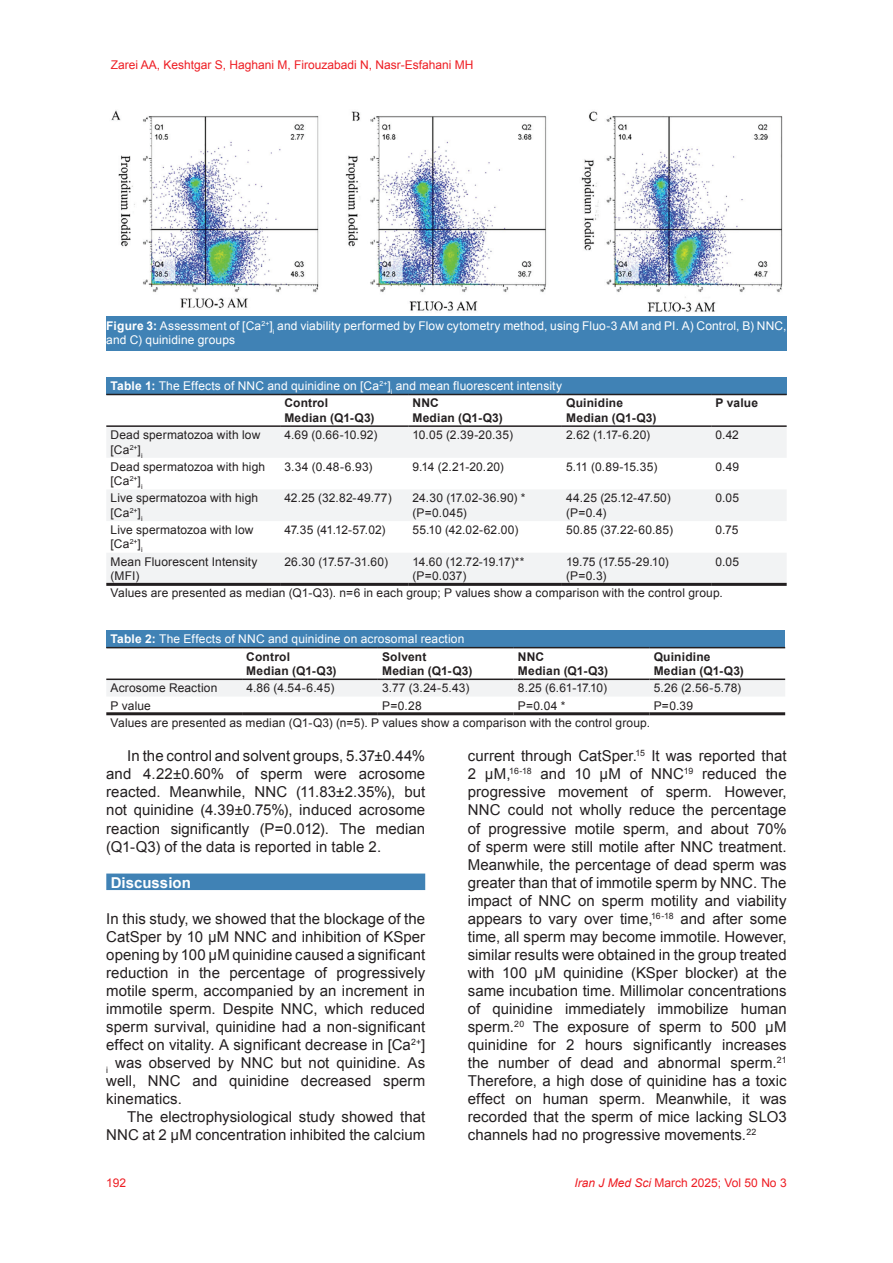
<style>
.page{position:relative;width:893px;height:1263px;background:#fff}
.page>*{position:absolute;margin:0;border:0;box-sizing:border-box;transform-origin:0 0}
.t1{font:15px/18px "Arial";letter-spacing:.005em;color:#231f20;text-align:justify}
.t2{font:700 15px "Arial";color:#fff}
.t3{font:12px/14.4px "Arial";letter-spacing:.01em;color:#231f20}
.t4{font:12px/17.2px "Arial";letter-spacing:.01em;color:#fff}
.t5{font:700 12px/14.4px "Arial";letter-spacing:.015em;color:#231f20}
.t6{font:12px "Arial";color:#ee1d23}
.t7{font:12px/14.4px "Arial";letter-spacing:-.015em;color:#231f20}
.t8{font:12px "Arial";letter-spacing:-.01em;color:#231f20}
.s1{font-weight:700}
.s2{font-weight:700;color:#231f20}
.s3{font-style:italic}
</style>
<div class="page">
<div style="left:106px;top:873px;width:319px;height:17px;background:#4082b5"></div>
<img style="left:111px;top:110px;width:672px;height:202px">
<div style="left:106px;top:317px;width:681px;height:34px;background:#4082b5"></div>
<div style="left:106px;top:377px;width:681px;height:17px;background:#4082b5"></div>
<svg style="left:106px;top:427px;width:681px;height:156px;fill:#f2f3f4"></svg>
<hr style="left:106px;top:394px;width:174px;height:1px;background:#231f20">
<hr style="left:280px;top:394px;width:128px;height:1px;background:#231f20">
<hr style="left:408px;top:394px;width:154px;height:1px;background:#231f20">
<hr style="left:562px;top:394px;width:149px;height:1px;background:#231f20">
<hr style="left:711px;top:394px;width:76px;height:1px;background:#231f20">
<hr style="left:106px;top:425px;width:174px;height:2px;background:#231f20">
<hr style="left:280px;top:425px;width:128px;height:2px;background:#231f20">
<hr style="left:408px;top:425px;width:154px;height:2px;background:#231f20">
<hr style="left:562px;top:425px;width:149px;height:2px;background:#231f20">
<hr style="left:711px;top:425px;width:76px;height:2px;background:#231f20">
<hr style="left:106px;top:583px;width:174px;height:3px;background:#231f20">
<hr style="left:280px;top:583px;width:128px;height:3px;background:#231f20">
<hr style="left:408px;top:583px;width:154px;height:3px;background:#231f20">
<hr style="left:562px;top:583px;width:149px;height:3px;background:#231f20">
<hr style="left:711px;top:583px;width:76px;height:3px;background:#231f20">
<div style="left:106px;top:630px;width:679px;height:18px;background:#4082b5"></div>
<div style="left:106px;top:680px;width:679px;height:16px;background:#f2f3f4"></div>
<hr style="left:106px;top:647px;width:136px;height:1px;background:#231f20">
<hr style="left:242px;top:647px;width:136px;height:1px;background:#231f20">
<hr style="left:378px;top:647px;width:136px;height:1px;background:#231f20">
<hr style="left:514px;top:647px;width:135px;height:1px;background:#231f20">
<hr style="left:649px;top:647px;width:136px;height:1px;background:#231f20">
<hr style="left:106px;top:678px;width:136px;height:2px;background:#231f20">
<hr style="left:242px;top:678px;width:136px;height:2px;background:#231f20">
<hr style="left:378px;top:678px;width:136px;height:2px;background:#231f20">
<hr style="left:514px;top:678px;width:135px;height:2px;background:#231f20">
<hr style="left:649px;top:678px;width:136px;height:2px;background:#231f20">
<hr style="left:106px;top:712px;width:136px;height:3px;background:#231f20">
<hr style="left:242px;top:712px;width:136px;height:3px;background:#231f20">
<hr style="left:378px;top:712px;width:136px;height:3px;background:#231f20">
<hr style="left:514px;top:712px;width:135px;height:3px;background:#231f20">
<hr style="left:649px;top:712px;width:136px;height:3px;background:#231f20">
<p class="t6" style="left:111px;top:57px;width:364px">Zarei AA, Keshtgar S, Haghani M, Firouzabadi N, Nasr-Esfahani MH</p>
<p class="t4" style="left:106px;top:318px;width:682px;line-height:14.4px"><span class="s1">Figure 3:</span> Assessment of [Ca<sup>2+</sup>]<sub>i</sub> and viability performed by Flow cytometry method, using Fluo-3 AM and PI. A) Control, B) NNC, and C) quinidine groups</p>
<p class="t4" style="left:284px;top:377px;width:279px;text-indent:-174px"><span class="s1">Table 1:</span> The Effects of NNC and quinidine on [Ca<sup>2+</sup>]<sub>i</sub> and mean fluorescent intensity<br><span class="s2">Control</span></p>
<p class="t5" style="left:284px;top:411px;width:92px">Median (Q1-Q3)</p>
<p class="t5" style="left:412px;top:396px;width:92px">NNC<br>Median (Q1-Q3)</p>
<p class="t5" style="left:566px;top:396px;width:92px">Quinidine<br>Median (Q1-Q3)</p>
<p class="t5" style="left:715px;top:396px;width:44px">P value</p>
<p class="t3" style="left:111px;top:428px;width:151px">Dead spermatozoa with low [Ca<sup>2+</sup>]<sub>i</sub></p>
<p class="t3" style="left:284px;top:428px;width:94px">4.69 (0.66-10.92)</p>
<p class="t3" style="left:412px;top:428px;width:102px">10.05 (2.39-20.35)</p>
<p class="t3" style="left:566px;top:428px;width:86px">2.62 (1.17-6.20)</p>
<p class="t3" style="left:715px;top:428px;width:25px">0.42</p>
<p class="t3" style="left:111px;top:459px;width:156px">Dead spermatozoa with high [Ca<sup>2+</sup>]<sub>i</sub></p>
<p class="t3" style="left:284px;top:459px;width:90px">3.34 (0.48-6.93)</p>
<p class="t3" style="left:412px;top:459px;width:93px">9.14 (2.21-20.20)</p>
<p class="t3" style="left:566px;top:459px;width:93px">5.11 (0.89-15.35)</p>
<p class="t3" style="left:715px;top:459px;width:25px">0.49</p>
<p class="t3" style="left:111px;top:491px;width:149px">Live spermatozoa with high [Ca<sup>2+</sup>]<sub>i</sub></p>
<p class="t3" style="left:284px;top:491px;width:109px">42.25 (32.82-49.77)</p>
<p class="t3" style="left:412px;top:491px;width:115px">24.30 (17.02-36.90) * (P=0.045)</p>
<p class="t3" style="left:566px;top:491px;width:106px">44.25 (25.12-47.50) (P=0.4)</p>
<p class="t3" style="left:715px;top:491px;width:25px">0.05</p>
<p class="t3" style="left:111px;top:523px;width:144px">Live spermatozoa with low [Ca<sup>2+</sup>]<sub>i</sub></p>
<p class="t8" style="left:284px;top:522px;width:103px">47.35 (41.12-57.02)</p>
<p class="t3" style="left:412px;top:523px;width:107px">55.10 (42.02-62.00)</p>
<p class="t3" style="left:566px;top:523px;width:109px">50.85 (37.22-60.85)</p>
<p class="t3" style="left:715px;top:523px;width:25px">0.75</p>
<p class="t3" style="left:111px;top:554px;width:149px">Mean Fluorescent Intensity (MFI)</p>
<p class="t3" style="left:284px;top:554px;width:105px">26.30 (17.57-31.60)</p>
<p class="t7" style="left:412px;top:554px;width:114px">14.60 (12.72-19.17)** (P=0.037)</p>
<p class="t7" style="left:566px;top:554px;width:104px">19.75 (17.55-29.10) (P=0.3)</p>
<p class="t3" style="left:715px;top:554px;width:25px">0.05</p>
<p class="t3" style="left:111px;top:586px;width:614px">Values are presented as median (Q1-Q3). n=6 in each group; P values show a comparison with the control group.</p>
<p class="t4" style="left:246px;top:631px;width:220px;text-indent:-136px"><span class="s1">Table 2:</span> The Effects of NNC and quinidine on acrosomal reaction<br><span class="s2">Control</span></p>
<p class="t5" style="left:246px;top:664px;width:92px">Median (Q1-Q3)</p>
<p class="t5" style="left:382px;top:649px;width:92px">Solvent<br>Median (Q1-Q3)</p>
<p class="t5" style="left:518px;top:649px;width:92px">NNC<br>Median (Q1-Q3)</p>
<p class="t5" style="left:654px;top:649px;width:92px">Quinidine<br>Median (Q1-Q3)</p>
<p class="t3" style="left:111px;top:681px;width:108px">Acrosome Reaction</p>
<p class="t3" style="left:246px;top:681px;width:90px">4.86 (4.54-6.45)</p>
<p class="t3" style="left:382px;top:681px;width:89px">3.77 (3.24-5.43)</p>
<p class="t3" style="left:518px;top:681px;width:91px">8.25 (6.61-17.10)</p>
<p class="t3" style="left:654px;top:681px;width:89px">5.26 (2.56-5.78)</p>
<p class="t3" style="left:111px;top:698px;width:42px">P value</p>
<p class="t3" style="left:382px;top:698px;width:41px">P=0.28</p>
<p class="t3" style="left:518px;top:698px;width:49px">P=0.04 *</p>
<p class="t3" style="left:654px;top:698px;width:41px">P=0.39</p>
<p class="t3" style="left:111px;top:715px;width:541px">Values are presented as median (Q1-Q3) (n=5). P values show a comparison with the control group.</p>
<p class="t1" style="left:106px;top:747px;width:320px;text-indent:21px">In the control and solvent groups, 5.37±0.44% and 4.22±0.60% of sperm were acrosome reacted. Meanwhile, NNC (11.83±2.35%), but not quinidine (4.39±0.75%), induced acrosome reaction significantly (P=0.012). The median (Q1-Q3) of the data is reported in table 2.</p>
<p class="t2" style="left:111px;top:872px;width:82px">Discussion</p>
<p class="t1" style="left:106px;top:909px;width:320px">In this study, we showed that the blockage of the CatSper by 10 µM NNC and inhibition of KSper opening by 100 µM quinidine caused a significant reduction in the percentage of progressively motile sperm, accompanied by an increment in immotile sperm. Despite NNC, which reduced sperm survival, quinidine had a non-significant effect on vitality. A significant decrease in [Ca<sup>2+</sup>] <sub>i</sub> was observed by NNC but not quinidine. As well, NNC and quinidine decreased sperm kinematics.</p>
<p class="t1" style="left:106px;top:1107px;width:320px;text-align:right">The electrophysiological study showed that<br>NNC at 2 μM concentration inhibited the calcium</p>
<p class="t1" style="left:468px;top:747px;width:320px">current through CatSper.<sup>15</sup> It was reported that 2 μM,<sup>16-18</sup> and 10 μM of NNC<sup>19</sup> reduced the progressive movement of sperm. However, NNC could not wholly reduce the percentage of progressive motile sperm, and about 70% of sperm were still motile after NNC treatment.<br>Meanwhile, the percentage of dead sperm was greater than that of immotile sperm by NNC. The impact of NNC on sperm motility and viability appears to vary over time,<sup>16-18</sup> and after some time, all sperm may become immotile. However, similar results were obtained in the group treated with 100 µM quinidine (KSper blocker) at the same incubation time. Millimolar concentrations of quinidine immediately immobilize human sperm.<sup>20</sup> The exposure of sperm to 500 µM quinidine for 2 hours significantly increases the number of dead and abnormal sperm.<sup>21<br></sup>Therefore, a high dose of quinidine has a toxic effect on human sperm. Meanwhile, it was recorded that the sperm of mice lacking SLO3 channels had no progressive movements.<sup>22</sup></p>
<p class="t6" style="left:106px;top:1175px;width:22px">192</p>
<p class="t6" style="left:575px;top:1175px;width:214px"><span class="s3">Iran J Med Sci</span> March 2025; Vol 50 No 3</p>
</div>
